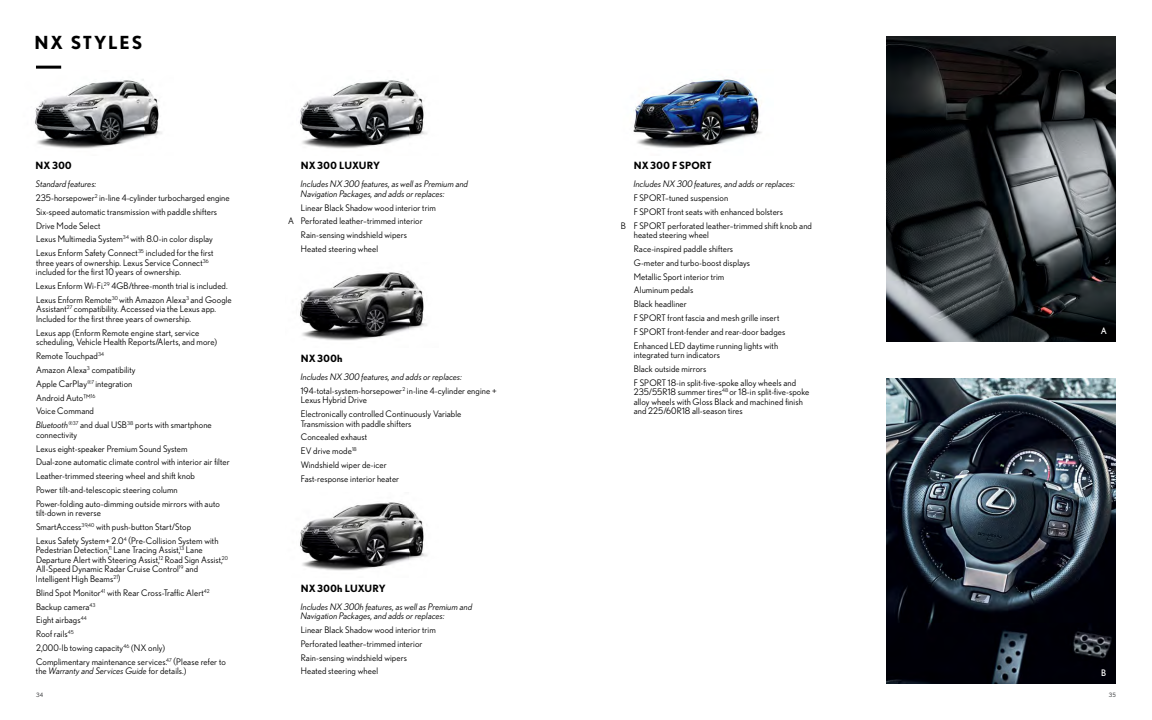
<style>
.page{position:relative;width:1152px;height:720px;background:#fff}
.page>*{position:absolute;margin:0;border:0;box-sizing:border-box;transform-origin:0 0}
.Medium_Headline{font:700 18px "Nobel";letter-spacing:.1em;color:#000}
.Styles-header{font:700 10px "Nobel";letter-spacing:.02em;color:#000}
.Styles-header-2{font:700 10px "Nobel";color:#000}
.Styles_Copy{font:9px/9.5px "Nobel";letter-spacing:.01em;color:#000}
.Styles_Copy-2{font:italic 9px/9.5px "Nobel";letter-spacing:.01em;color:#000}
.t1{font:9px "Nobel";color:#fff}
.t2{font:6px "Nobel";color:#58595b}
.s1{font-style:italic}
</style>
<div class="page">
<img style="left:633px;top:79px;width:129px;height:69px">
<img style="left:35px;top:79px;width:127px;height:70px">
<img style="left:886px;top:36px;width:230px;height:306px">
<img style="left:886px;top:378px;width:230px;height:306px">
<img style="left:300px;top:502px;width:127px;height:69px">
<img style="left:300px;top:79px;width:127px;height:70px">
<img style="left:300px;top:271px;width:127px;height:70px">
<hr style="left:36px;top:66px;width:25px;height:3px;background:#000">
<p class="Medium_Headline" style="left:35px;top:32px;width:109px">NX STYLES</p>
<p class="Styles-header-2" style="left:301px;top:160px;width:81px">NX 300 LUXURY</p>
<p class="Styles-header" style="left:36px;top:160px;width:38px">NX 300</p>
<p class="Styles-header" style="left:634px;top:160px;width:79px">NX 300 F SPORT</p>
<p class="Styles_Copy-2" style="left:301px;top:179px;width:169px">Includes NX300 features, as well as Premium and<br>Navigation Packages, and adds or replaces:</p>
<p class="Styles_Copy" style="left:301px;top:203px;width:136px">Linear Black Shadow wood interior trim</p>
<p class="Styles_Copy" style="left:288px;top:216px;width:136px">A Perforated leather–trimmed interior</p>
<p class="Styles_Copy" style="left:301px;top:230px;width:108px">Rain-sensing windshield wipers</p>
<p class="Styles_Copy" style="left:301px;top:244px;width:79px">Heated steering wheel</p>
<p class="Styles_Copy-2" style="left:634px;top:179px;width:163px">Includes NX300 features, and adds or replaces:</p>
<p class="Styles_Copy" style="left:634px;top:193px;width:96px">F SPORT–tuned suspension</p>
<p class="Styles_Copy" style="left:634px;top:207px;width:151px">F SPORT front seats with enhanced bolsters</p>
<p class="Styles_Copy" style="left:634px;top:221px;width:180px;text-indent:-13px">B F SPORT perforated leather–trimmed shift knob and heated steering wheel</p>
<p class="Styles_Copy" style="left:634px;top:244px;width:101px">Race-inspired paddle shifters</p>
<p class="Styles_Copy" style="left:634px;top:258px;width:118px">G-meter and turbo-boost displays</p>
<p class="Styles_Copy" style="left:634px;top:272px;width:92px">Metallic Sport interior trim</p>
<p class="Styles_Copy" style="left:634px;top:285px;width:61px">Aluminum pedals</p>
<p class="Styles_Copy" style="left:634px;top:299px;width:55px">Black headliner</p>
<p class="Styles_Copy" style="left:634px;top:313px;width:147px">F SPORT front fascia and mesh grille insert</p>
<p class="Styles_Copy" style="left:634px;top:327px;width:153px">F SPORT front-fender and rear-door badges</p>
<p class="Styles_Copy" style="left:634px;top:341px;width:146px">Enhanced LED daytime running lights with integrated turn indicators</p>
<p class="Styles_Copy" style="left:634px;top:364px;width:74px">Black outside mirrors</p>
<p class="Styles_Copy" style="left:634px;top:378px;width:177px">F SPORT 18-in split-five-spoke alloy wheels and 235/55R18 summer tires<sup>48</sup> or 18-in split-five-spoke alloy wheels with Gloss Black and machined finish and 225/60R18 all-season tires</p>
<p class="Styles_Copy-2" style="left:36px;top:179px;width:62px">Standard features:</p>
<p class="Styles_Copy" style="left:36px;top:193px;width:195px">235-horsepower<sup>2</sup> in-line 4-cylinder turbocharged engine</p>
<p class="Styles_Copy" style="left:36px;top:207px;width:183px">Six-speed automatic transmission with paddle shifters</p>
<p class="Styles_Copy" style="left:36px;top:221px;width:66px">Drive Mode Select</p>
<p class="Styles_Copy" style="left:36px;top:234px;width:178px">Lexus Multimedia System<sup>34</sup> with 8.0-in color display</p>
<p class="Styles_Copy" style="left:36px;top:248px;width:179px">Lexus Enform Safety Connect<sup>35</sup> included for the first three years of ownership. Lexus Service Connect<sup>36 </sup>included for the first 10 years of ownership.</p>
<p class="Styles_Copy" style="left:36px;top:281px;width:193px">Lexus Enform Wi-Fi.<sup>29</sup> 4GB/three-month trial is included.</p>
<p class="Styles_Copy" style="left:36px;top:295px;width:197px">Lexus Enform Remote<sup>30</sup> with Amazon Alexa<sup>3</sup> and Google<br>Assistant<sup>27</sup> compatibility. Accessed via the Lexus app.<br>Included for the first three years of ownership.</p>
<p class="Styles_Copy" style="left:36px;top:328px;width:183px">Lexus app (Enform Remote engine start, service scheduling, Vehicle Health Reports/Alerts, and more)</p>
<p class="Styles_Copy" style="left:36px;top:351px;width:70px">Remote Touchpad<sup>34</sup></p>
<p class="Styles_Copy" style="left:36px;top:365px;width:101px">Amazon Alexa<sup>3</sup> compatibility</p>
<p class="Styles_Copy" style="left:36px;top:379px;width:98px">Apple CarPlay<sup>®7</sup> integration</p>
<p class="Styles_Copy" style="left:36px;top:393px;width:61px">Android Auto™<sup>16</sup></p>
<p class="Styles_Copy" style="left:36px;top:406px;width:60px">Voice Command</p>
<p class="Styles_Copy" style="left:36px;top:420px;width:177px"><span class="s1">Bluetooth</span><sup>®37</sup> and dual USB<sup>38</sup> ports with smartphone connectivity</p>
<p class="Styles_Copy" style="left:36px;top:444px;width:153px">Lexus eight-speaker Premium Sound System</p>
<p class="Styles_Copy" style="left:36px;top:457px;width:195px">Dual-zone automatic climate control with interior air filter</p>
<p class="Styles_Copy" style="left:36px;top:471px;width:160px">Leather-trimmed steering wheel and shift knob</p>
<p class="Styles_Copy" style="left:36px;top:485px;width:143px">Power tilt-and-telescopic steering column</p>
<p class="Styles_Copy" style="left:36px;top:499px;width:185px">Power-folding auto-dimming outside mirrors with auto tilt-down in reverse</p>
<p class="Styles_Copy" style="left:36px;top:522px;width:157px">SmartAccess<sup>39,40</sup> with push-button Start/Stop</p>
<p class="Styles_Copy" style="left:36px;top:536px;width:194px">Lexus Safety System+ 2.0<sup>4</sup> (Pre-Collision System with Pedestrian Detection,<sup>11</sup> Lane Tracing Assist,<sup>13</sup> Lane Departure Alert with Steering Assist,<sup>12</sup> Road Sign Assist,<sup>20<br></sup>All-Speed Dynamic Radar Cruise Control<sup>19</sup> and Intelligent High Beams<sup>21</sup>)</p>
<p class="Styles_Copy" style="left:36px;top:588px;width:175px">Blind Spot Monitor<sup>41</sup> with Rear Cross-Traffic Alert<sup>42</sup></p>
<p class="Styles_Copy" style="left:36px;top:602px;width:61px">Backup camera<sup>43</sup></p>
<p class="Styles_Copy" style="left:36px;top:615px;width:52px">Eight airbags<sup>44</sup></p>
<p class="Styles_Copy" style="left:36px;top:629px;width:39px">Roof rails<sup>45</sup></p>
<p class="Styles_Copy" style="left:36px;top:643px;width:131px">2,000-lb towing capacity<sup>46</sup> (NX only)</p>
<p class="Styles_Copy" style="left:36px;top:657px;width:191px">Complimentary maintenance services.<sup>47</sup> (Please refer to the <span class="s1">Warranty and Services Guide</span> for details.)</p>
<p class="Styles-header" style="left:301px;top:352px;width:43px">NX 300h</p>
<p class="Styles_Copy-2" style="left:301px;top:372px;width:163px">Includes NX 300 features, and adds or replaces:</p>
<p class="Styles_Copy" style="left:301px;top:386px;width:197px">194-total-system-horsepower<sup>2</sup> in-line 4-cylinder engine +<br>Lexus Hybrid Drive</p>
<p class="Styles_Copy" style="left:301px;top:409px;width:162px">Electronically controlled Continuously Variable<br>Transmission with paddle shifters</p>
<p class="Styles_Copy" style="left:301px;top:432px;width:68px">Concealed exhaust</p>
<p class="Styles_Copy" style="left:301px;top:446px;width:58px">EV drive mode<sup>18</sup></p>
<p class="Styles_Copy" style="left:301px;top:460px;width:88px">Windshield wiper de-icer</p>
<p class="Styles_Copy" style="left:301px;top:474px;width:100px">Fast-response interior heater</p>
<p class="Styles-header" style="left:301px;top:582px;width:87px">NX 300h LUXURY</p>
<p class="Styles_Copy-2" style="left:301px;top:602px;width:173px">Includes NX 300h features, as well as Premium and<br>Navigation Packages, and adds or replaces:</p>
<p class="Styles_Copy" style="left:301px;top:625px;width:136px">Linear Black Shadow wood interior trim</p>
<p class="Styles_Copy" style="left:301px;top:639px;width:123px">Perforated leather–trimmed interior</p>
<p class="Styles_Copy" style="left:301px;top:653px;width:108px">Rain-sensing windshield wipers</p>
<p class="Styles_Copy" style="left:301px;top:666px;width:79px">Heated steering wheel</p>
<p class="t1" style="left:1101px;top:325px;width:8px">A</p>
<p class="t1" style="left:1101px;top:667px;width:7px">B</p>
<p class="t2" style="left:36px;top:692px;width:9px">34</p>
<p class="t2" style="left:1109px;top:692px;width:9px">35</p>
</div>
